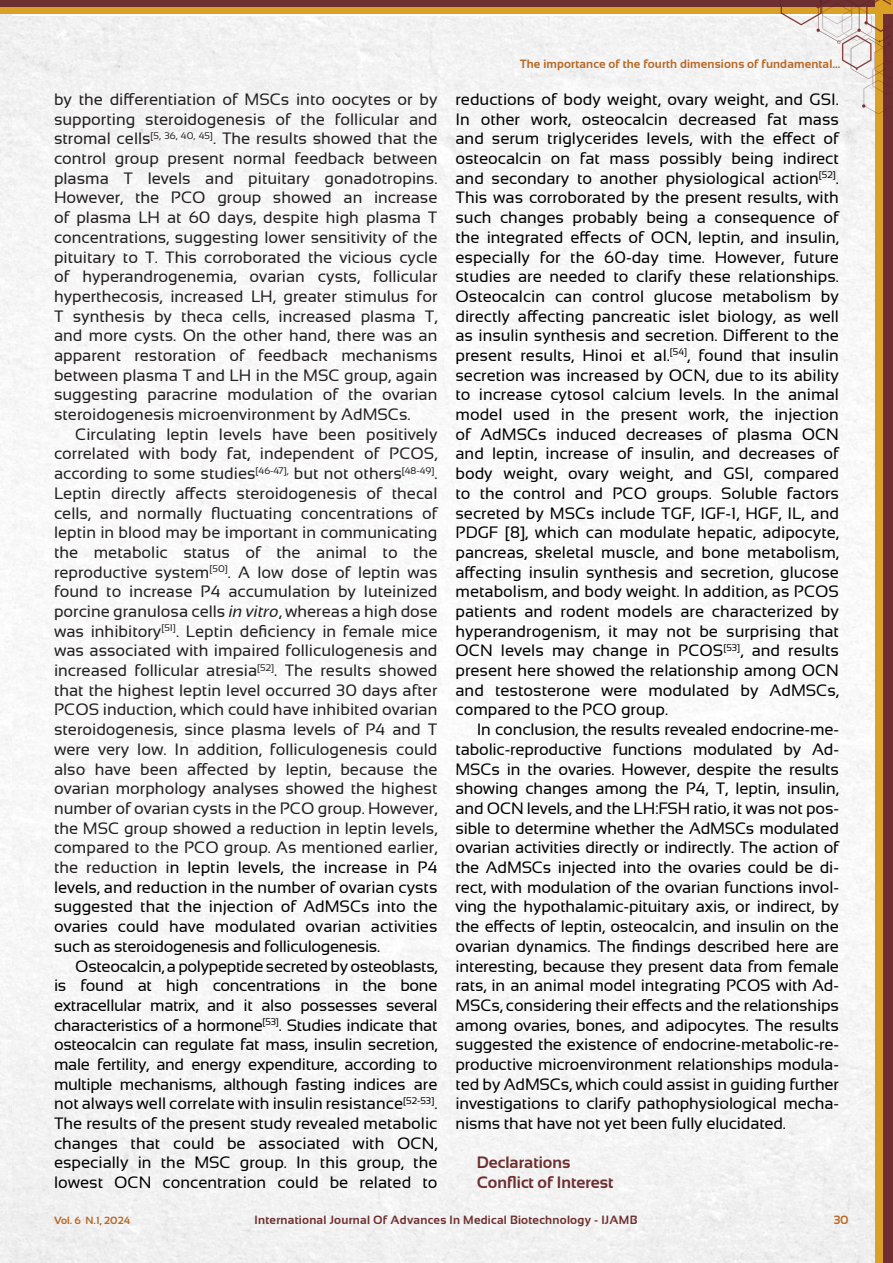
<style>
.page{position:relative;width:893px;height:1263px;background:#fff}
.page>*{position:absolute;margin:0;border:0;box-sizing:border-box;transform-origin:0 0}
.t1{font:16.5px/19.6px "Sansation";color:#000;text-align:justify}
.t2{font:16.5px/19.6px "Sansation";color:#231f20;text-align:justify}
.t3{font:700 16.5px "Sansation";color:#6d2f30}
.t4{font:700 12px "Sansation";letter-spacing:.02em;color:#6d2f30}
.t5{font:700 12px "Sansation";letter-spacing:.01em;color:#b76926}
.t6{font:700 10.5px "Sansation";color:#b76926}
.s1{font-style:italic}
.s2{color:#000}
</style>
<div class="page">
<img style="left:12px;top:17px;width:864px;height:1246px">
<div style="left:882px;top:0;width:11px;height:1263px;background:#6d2f30"></div>
<div style="left:876px;top:0;width:7px;height:1263px;background:#daa126"></div>
<div style="left:0;top:0;width:890px;height:9px;background:#6d2f30"></div>
<div style="left:0;top:7px;width:893px;height:7px;background:#daa126"></div>
<div style="left:876px;top:0;width:17px;height:8px;background:#daa126"></div>
<img style="left:725px;top:0;width:166px;height:114px">
<p class="t2" style="left:54px;top:89px;width:385px">by the differentiation of MSCs into oocytes or by supporting steroidogenesis of the follicular and stromal cells<sup>[5,</sup> <sup>36,</sup> <sup>40,</sup> <sup>45]</sup>. The results showed that the control group present normal feedback between plasma T levels and pituitary gonadotropins.<br>However, the PCO group showed an increase of plasma LH at 60 days, despite high plasma T concentrations, suggesting lower sensitivity of the pituitary to T. This corroborated the vicious cycle of hyperandrogenemia, ovarian cysts, follicular hyperthecosis, increased LH, greater stimulus for T synthesis by theca cells, increased plasma T, and more cysts. On the other hand, there was an apparent restoration of feedback mechanisms between plasma T and LH in the MSC group, again suggesting paracrine modulation of the ovarian steroidogenesis microenvironment by AdMSCs.</p>
<p class="t2" style="left:54px;top:424px;width:385px;text-indent:21px">Circulating leptin levels have been positively correlated with body fat, independent of PCOS, according to some studies<sup>[46-47],</sup> but not others<sup>[48-49]</sup>.<br>Leptin directly affects steroidogenesis of thecal cells, and normally fluctuating concentrations of leptin in blood may be important in communicating the metabolic status of the animal to the reproductive system<sup>[50]</sup>. A low dose of leptin was found to increase P4 accumulation by luteinized porcine granulosa cells <span class="s1">in vitro</span>, whereas a high dose was inhibitory<sup>[51]</sup>. Leptin deficiency in female mice was associated with impaired folliculogenesis and increased follicular atresia<sup>[52]</sup>. The results showed that the highest leptin level occurred 30 days after PCOS induction, which could have inhibited ovarian steroidogenesis, since plasma levels of P4 and T were very low. In addition, folliculogenesis could also have been affected by leptin, because the ovarian morphology analyses showed the highest number of ovarian cysts in the PCO group. However, the MSC group showed a reduction in leptin levels, compared to the PCO group. As mentioned earlier, the reduction i<span class="s2">n leptin levels, the increase in P4 levels, and reduction in the number of ovarian cysts suggested that the injection of AdMSCs into the ovaries could have modulated ovarian activities such as steroidogenesis and folliculogenesis.</span></p>
<p class="t1" style="left:54px;top:956px;width:385px;text-indent:21px">Osteocalcin, a polypeptide secreted by osteoblasts, is found at high concentrations in the bone extracellular matrix, and it also possesses several characteristics of a hormone<sup>[53]</sup>. Studies indicate that osteocalcin can regulate fat mass, insulin secretion, male fertility, and energy expenditure, according to multiple mechanisms, although fasting indices are not always well correlate with insulin resistance<sup>[52-53]</sup>.<br>The results of the present study revealed metabolic changes that could be associated with OCN, especially in the MSC group. In this group, the lowest OCN concentration could be related to</p>
<p class="t5" style="left:520px;top:58px;width:322px">The importance of the fourth dimensions of fundamental...</p>
<p class="t1" style="left:455px;top:89px;width:385px">reductions of body weight, ovary weight, and GSI.<br>In other work, osteocalcin decreased fat mass and serum triglycerides levels, with the effect of osteocalcin on fat mass possibly being indirect and secondary to another physiological action<sup>[52]</sup>.<br>This was corroborated by the present results, with such changes probably being a consequence of the integrated effects of OCN, leptin, and insulin, especially for the 60-day time. However, future studies are needed to clarify these relationships.<br>Osteocalcin can control glucose metabolism by directly affecting pancreatic islet biology, as well as insulin synthesis and secretion. Different to the present results, Hinoi et al.<sup>[54]</sup>, found that insulin secretion was increased by OCN, due to its ability to increase cytosol calcium levels. In the animal model used in the present work, the injection of AdMSCs induced decreases of plasma OCN and leptin, increase of insulin, and decreases of body weight, ovary weight, and GSI, compared to the control and PCO groups. Soluble factors secreted by MSCs include TGF, IGF-1, HGF, IL, and PDGF [8], which can modulate hepatic, adipocyte, pancreas, skeletal muscle, and bone metabolism, affecting insulin synthesis and secretion, glucose metabolism, and body weight. In addition, as PCOS patients and rodent models are characterized by hyperandrogenism, it may not be surprising that OCN levels may change in PCOS<sup>[53]</sup>, and results present here showed the relationship among OCN and testosterone were modulated by AdMSCs, compared to the PCO group.</p>
<p class="t1" style="left:455px;top:720px;width:385px;text-indent:21px">In conclusion, the results revealed endocrine-me&shy;tabolic-reproductive functions modulated by Ad-MSCs in the ovaries. However, despite the results showing changes among the P4, T, leptin, insulin, and OCN levels, and the LH:FSH ratio, it was not pos&shy;sible to determine whether the AdMSCs modulated ovarian activities directly or indirectly. The action of the AdMSCs injected into the ovaries could be di&shy;rect, with modulation of the ovarian functions invol&shy;ving the hypothalamic-pituitary axis, or indirect, by the effects of leptin, osteocalcin, and insulin on the ovarian dynamics. The findings described here are interesting, because they present data from female rats, in an animal model integrating PCOS with Ad-MSCs, considering their effects and the relationships among ovaries, bones, and adipocytes. The results suggested the existence of endocrine-metabolic-re&shy;productive microenvironment relationships modula&shy;ted by AdMSCs, which could assist in guiding further investigations to clarify pathophysiological mecha&shy;nisms that have not yet been fully elucidated.</p>
<p class="t3" style="left:477px;top:1153px;width:95px">Declarations</p>
<p class="t3" style="left:477px;top:1173px;width:138px">Conflict of Interest</p>
<p class="t6" style="left:54px;top:1214px;width:78px">Vol. 6 N.1, 2024</p>
<p class="t4" style="left:255px;top:1213px;width:384px">International Journal Of Advances In Medical Biotechnology - IJAMB</p>
<p class="t5" style="left:834px;top:1213px;width:16px">30</p>
</div>
